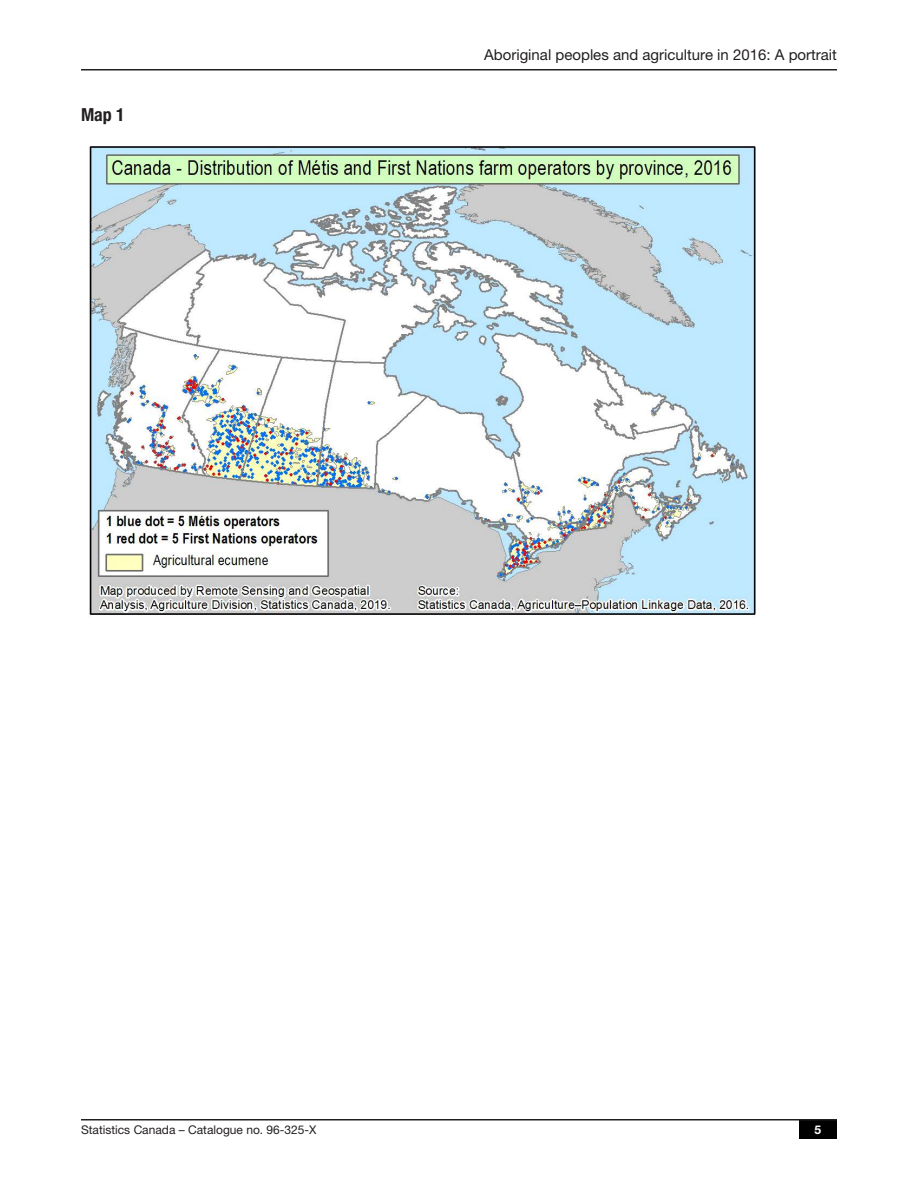
<style>
.page{position:relative;width:918px;height:1188px;background:#fff}
.page>*{position:absolute;margin:0;border:0;box-sizing:border-box;transform-origin:0 0}
.t1{font:700 condensed 18px "Helvetica Neue LT Std";color:#231f20}
.t2{font:15px "Helvetica Neue LT Std";color:#231f20}
.t3{font:12px "Helvetica Neue LT Std";color:#231f20}
.t4{font:700 12px "Helvetica Neue LT Std";color:#fff}
</style>
<div class="page">
<img style="left:89px;top:146px;width:667px;height:469px">
<div style="left:799px;top:1120px;width:38px;height:19px;background:#000"></div>
<hr style="left:81px;top:1119px;width:756px;height:1px;background:#231f20">
<hr style="left:81px;top:69px;width:756px;height:1px;background:#231f20">
<p class="t1" style="left:81px;top:104px;width:45px">Map 1</p>
<p class="t2" style="left:484px;top:46px;width:354px">Aboriginal peoples and agriculture in 2016: A portrait</p>
<p class="t3" style="left:81px;top:1122px;width:237px">Statistics Canada – Catalogue no. 96-325-X</p>
<p class="t4" style="left:814px;top:1122px;width:8px">5</p>
</div>
